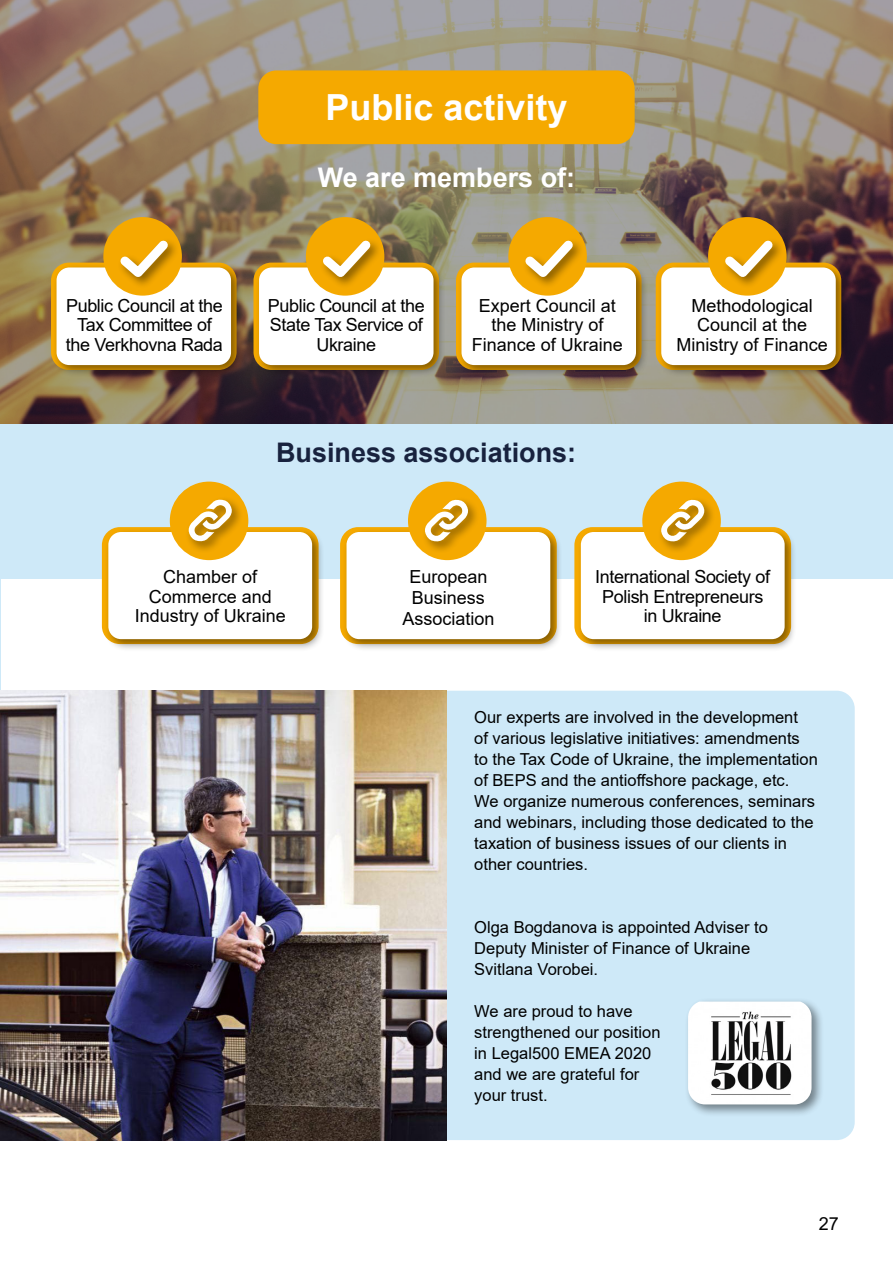
<style>
.page{position:relative;width:893px;height:1263px;background:#fff}
.page>*{position:absolute;margin:0;border:0;box-sizing:border-box;transform-origin:0 0}
.t1{font:700 36px "Arial";color:#fff}
.t2{font:700 27px "Arial";color:#18223e}
.t3{font:700 27px "Arial";color:#fff}
.t4{font:18px/19.5px "Arial";color:#000;text-align:center}
.t5{font:18px/19.5px "Arial";letter-spacing:-.02em;color:#000;text-align:center}
.t6{font:16.5px/21px "Arial";color:#000}
</style>
<div class="page">
<hr style="left:0;top:453px;width:1px;height:351px;background:#cee9f8">
<div style="left:0;top:423px;width:893px;height:155px;background:#cee9f8"></div>
<div style="left:30px;top:691px;width:825px;height:449px;background:#cee9f8;border-radius:18px"></div>
<svg style="left:0;top:0;width:893px;height:423px;background:#8f806e"></svg>
<div style="left:258px;top:70px;width:377px;height:74px;background:#f5a900;border-radius:18px"></div>
<div style="left:657px;top:264px;width:191px;height:114px;background:#000;opacity:.45"></div>
<div style="left:661px;top:267px;width:175px;height:98px;background:#fff;border-radius:13px"></div>
<div style="left:708px;top:217px;width:79px;height:79px;background:#f5a900;border-radius:50%"></div>
<div style="left:722px;top:237px;width:62px;height:52px;background:#000;opacity:.45"></div>
<svg style="left:717px;top:232px;width:64px;height:53px"></svg>
<div style="left:577px;top:528px;width:220px;height:124px;background:#000;opacity:.45"></div>
<div style="left:581px;top:532px;width:204px;height:107px;background:#fff;border-radius:13px"></div>
<div style="left:642px;top:482px;width:79px;height:78px;background:#f5a900;border-radius:50%"></div>
<div style="left:52px;top:264px;width:192px;height:114px;background:#000;opacity:.45"></div>
<div style="left:57px;top:267px;width:174px;height:98px;background:#fff;border-radius:13px"></div>
<div style="left:103px;top:217px;width:79px;height:79px;background:#f5a900;border-radius:50%"></div>
<div style="left:117px;top:237px;width:63px;height:52px;background:#000;opacity:.45"></div>
<svg style="left:112px;top:232px;width:64px;height:53px"></svg>
<div style="left:255px;top:264px;width:191px;height:114px;background:#000;opacity:.45"></div>
<div style="left:259px;top:267px;width:174px;height:98px;background:#fff;border-radius:13px"></div>
<div style="left:306px;top:217px;width:78px;height:79px;background:#f5a900;border-radius:50%"></div>
<div style="left:320px;top:237px;width:62px;height:52px;background:#000;opacity:.45"></div>
<svg style="left:315px;top:232px;width:64px;height:53px"></svg>
<div style="left:457px;top:264px;width:192px;height:114px;background:#000;opacity:.45"></div>
<div style="left:461px;top:267px;width:175px;height:98px;background:#fff;border-radius:13px"></div>
<div style="left:508px;top:217px;width:79px;height:79px;background:#f5a900;border-radius:50%"></div>
<div style="left:522px;top:237px;width:63px;height:52px;background:#000;opacity:.45"></div>
<svg style="left:517px;top:232px;width:64px;height:53px"></svg>
<div style="left:104px;top:528px;width:221px;height:124px;background:#000;opacity:.45"></div>
<div style="left:108px;top:532px;width:204px;height:107px;background:#fff;border-radius:13px"></div>
<div style="left:170px;top:482px;width:78px;height:78px;background:#f5a900;border-radius:50%"></div>
<div style="left:342px;top:528px;width:221px;height:124px;background:#000;opacity:.45"></div>
<div style="left:347px;top:532px;width:203px;height:107px;background:#fff;border-radius:13px"></div>
<div style="left:408px;top:482px;width:78px;height:78px;background:#f5a900;border-radius:50%"></div>
<div style="left:185px;top:496px;width:59px;height:57px;background:#000;opacity:.45"></div>
<svg style="left:188px;top:499px;width:45px;height:43px"></svg>
<div style="left:421px;top:496px;width:59px;height:57px;background:#000;opacity:.45"></div>
<svg style="left:424px;top:499px;width:45px;height:43px"></svg>
<div style="left:657px;top:496px;width:59px;height:57px;background:#000;opacity:.45"></div>
<svg style="left:660px;top:499px;width:45px;height:43px"></svg>
<img style="left:1px;top:691px;width:445px;height:449px">
<div style="left:684px;top:998px;width:140px;height:119px;background:#000;opacity:.45"></div>
<img style="left:688px;top:1001px;width:123px;height:103px">
<h1 class="t1" style="left:325px;top:82px;width:244px">Public activity</h1>
<h2 class="t3" style="left:318px;top:158px;width:259px">We are members of:</h2>
<p class="t5" style="left:66px;top:296px;width:158px">Public Council at the<br>Tax Committee of the Verkhovna Rada</p>
<p class="t5" style="left:268px;top:296px;width:158px">Public Council at the<br>State Tax Service of<br>Ukraine</p>
<p class="t4" style="left:472px;top:296px;width:153px">Expert Council at the Ministry of<br>Finance of Ukraine</p>
<h2 class="t2" style="left:276px;top:433px;width:302px">Business associations:</h2>
<p class="t4" style="left:677px;top:296px;width:153px">Methodological<br>Council at the<br>Ministry of Finance</p>
<p class="t4" style="left:135px;top:567px;width:153px">Chamber of<br>Commerce and<br>Industry of Ukraine</p>
<p class="t4" style="left:402px;top:566px;width:94px;line-height:21px">European<br>Business<br>Association</p>
<p class="t5" style="left:595px;top:567px;width:176px">International Society of<br>Polish Entrepreneurs in Ukraine</p>
<p class="t6" style="left:474px;top:706px;width:345px">Our experts are involved in the development<br>of various legislative initiatives: amendments<br>to the Tax Code of Ukraine, the implementation of BEPS and the antioffshore package, etc.<br>We organize numerous conferences, seminars and webinars, including those dedicated to the taxation of business issues of our clients in other countries.</p>
<p class="t6" style="left:474px;top:916px;width:295px">Olga Bogdanova is appointed Adviser to<br>Deputy Minister of Finance of Ukraine<br>Svitlana Vorobei.</p>
<p class="t6" style="left:474px;top:1000px;width:188px">We are proud to have strengthened our position in Legal500 EMEA 2020 and we are grateful for your trust.</p>
<p class="t4" style="left:819px;top:1214px;width:22px">27</p>
</div>
